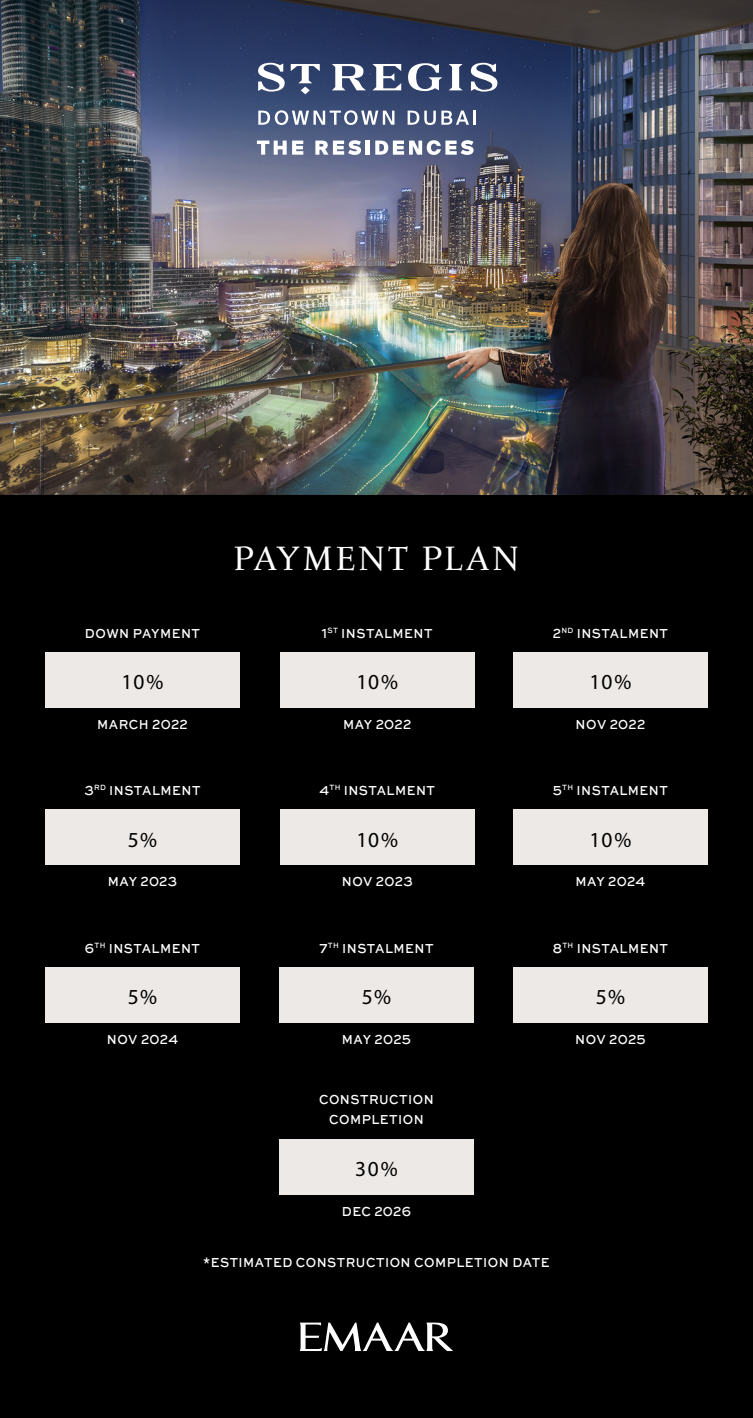
<style>
.page{position:relative;width:753px;height:1418px;background:#fff}
.page>*{position:absolute;margin:0;border:0;box-sizing:border-box;transform-origin:0 0}
.t1{font:36.25px "Roos St Regis Display";letter-spacing:.065em;color:#fff}
.t2{font:30px "Myriad Arabic";letter-spacing:.025em;color:#000}
.t3{font:500 13.75px/20px "Sweet Sans Pro";letter-spacing:.04em;color:#fff;text-align:center;scale:.9 1}
</style>
<div class="page">
<div style="left:0;top:474px;width:753px;height:943px;background:#000"></div>
<img style="left:0;top:0;width:753px;height:494px">
<svg style="left:300px;top:1322px;width:152px;height:28px"></svg>
<svg style="left:257px;top:140px;width:29px;height:15px"></svg>
<svg style="left:292px;top:140px;width:11px;height:15px"></svg>
<svg style="left:315px;top:140px;width:46px;height:15px"></svg>
<hr style="left:366px;top:140px;width:4px;height:15px;background:#fff">
<svg style="left:375px;top:140px;width:98px;height:15px"></svg>
<svg style="left:258px;top:63px;width:239px;height:62px"></svg>
<hr style="left:473px;top:111px;width:3px;height:14px;background:#fff">
<div style="left:45px;top:651px;width:195px;height:56px;background:#ede9e6"></div>
<div style="left:280px;top:809px;width:195px;height:56px;background:#ede9e6"></div>
<div style="left:513px;top:651px;width:195px;height:56px;background:#ede9e6"></div>
<div style="left:45px;top:809px;width:195px;height:56px;background:#ede9e6"></div>
<div style="left:280px;top:651px;width:195px;height:56px;background:#ede9e6"></div>
<div style="left:45px;top:966px;width:195px;height:56px;background:#ede9e6"></div>
<div style="left:513px;top:966px;width:195px;height:56px;background:#ede9e6"></div>
<div style="left:513px;top:809px;width:195px;height:56px;background:#ede9e6"></div>
<div style="left:279px;top:966px;width:195px;height:56px;background:#ede9e6"></div>
<div style="left:279px;top:1138px;width:195px;height:56px;background:#ede9e6"></div>
<p class="t3" style="left:85px;top:622px;width:129px">DOWN PAYMENT</p>
<h2 class="t2" style="left:122px;top:661px;width:43px">10%</h2>
<p class="t3" style="left:97px;top:713px;width:102px">MARCH 2022</p>
<p class="t3" style="left:84px;top:779px;width:130px">3<sup>RD</sup> INSTALMENT</p>
<h2 class="t2" style="left:128px;top:818px;width:31px">5%</h2>
<p class="t3" style="left:108px;top:871px;width:78px">MAY 2023</p>
<p class="t3" style="left:85px;top:937px;width:129px">6<sup>TH</sup> INSTALMENT</p>
<h2 class="t2" style="left:128px;top:976px;width:31px">5%</h2>
<p class="t3" style="left:107px;top:1028px;width:81px">NOV 2024</p>
<h1 class="t1" style="left:234px;top:537px;width:287px">PAYMENT PLAN</h1>
<p class="t3" style="left:322px;top:622px;width:124px">1<sup>ST</sup> INSTALMENT</p>
<h2 class="t2" style="left:356px;top:661px;width:43px">10%</h2>
<p class="t3" style="left:343px;top:713px;width:77px">MAY 2022</p>
<p class="t3" style="left:319px;top:779px;width:130px">4<sup>TH</sup> INSTALMENT</p>
<h2 class="t2" style="left:356px;top:818px;width:43px">10%</h2>
<p class="t3" style="left:342px;top:871px;width:80px">NOV 2023</p>
<p class="t3" style="left:319px;top:937px;width:128px">7<sup>TH</sup> INSTALMENT</p>
<h2 class="t2" style="left:362px;top:976px;width:31px">5%</h2>
<p class="t3" style="left:342px;top:1028px;width:78px">MAY 2025</p>
<p class="t3" style="left:319px;top:1089px;width:129px">CONSTRUCTION<br>COMPLETION</p>
<h2 class="t2" style="left:355px;top:1148px;width:44px">30%</h2>
<p class="t3" style="left:342px;top:1200px;width:78px">DEC 2026</p>
<p class="t3" style="left:553px;top:622px;width:129px">2<sup>ND</sup> INSTALMENT</p>
<h2 class="t2" style="left:589px;top:661px;width:43px">10%</h2>
<p class="t3" style="left:575px;top:713px;width:79px">NOV 2022</p>
<p class="t3" style="left:553px;top:779px;width:129px">5<sup>TH</sup> INSTALMENT</p>
<h2 class="t2" style="left:589px;top:818px;width:43px">10%</h2>
<p class="t3" style="left:575px;top:871px;width:79px">MAY 2024</p>
<p class="t3" style="left:553px;top:937px;width:129px">8<sup>TH</sup> INSTALMENT</p>
<h2 class="t2" style="left:595px;top:976px;width:31px">5%</h2>
<p class="t3" style="left:575px;top:1028px;width:80px">NOV 2025</p>
<p class="t3" style="left:203px;top:1252px;width:386px">*ESTIMATED CONSTRUCTION COMPLETION DATE</p>
</div>
